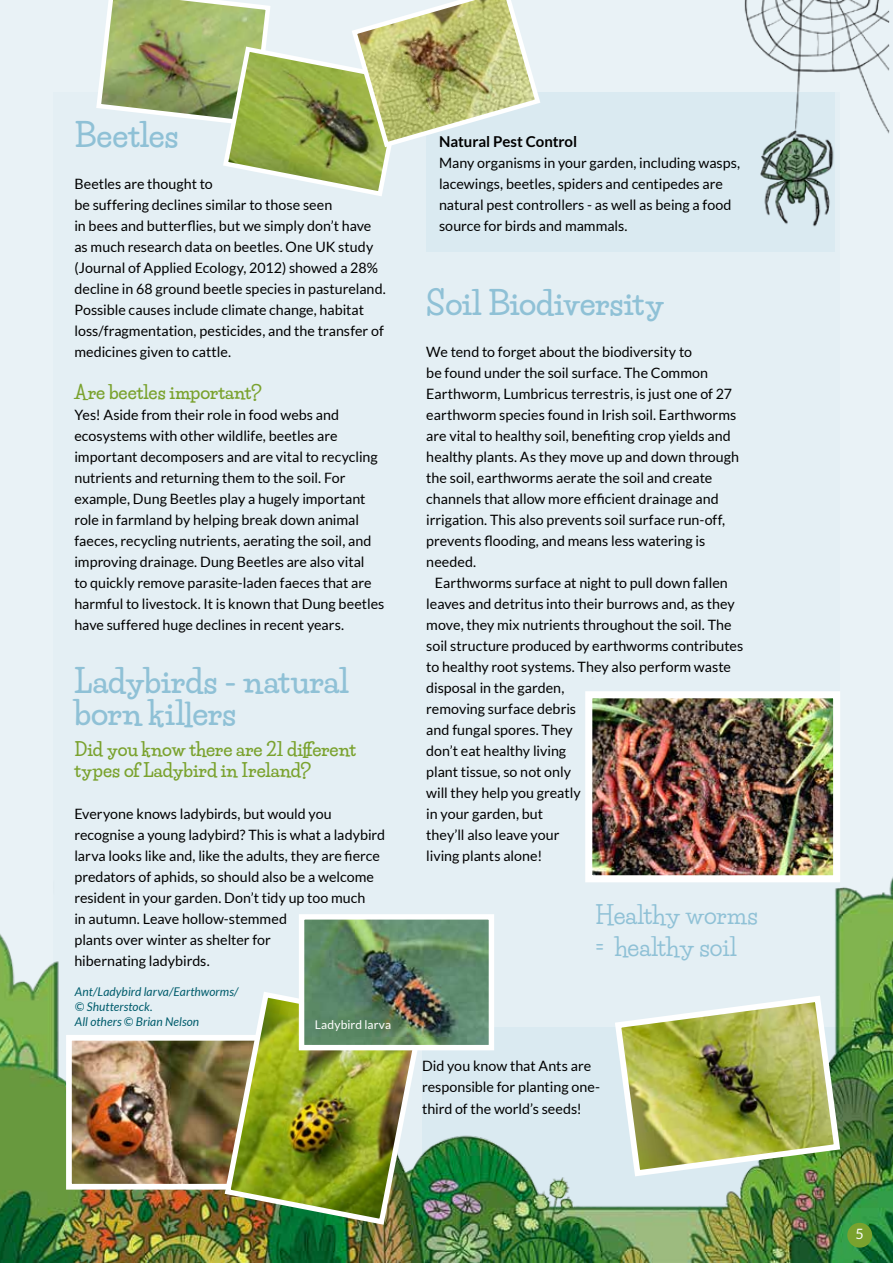
<style>
.page{position:relative;width:893px;height:1263px;background:#fff}
.page>*{position:absolute;margin:0;border:0;box-sizing:border-box;transform-origin:0 0}
.t1{font:800 31.5px/31.5px "Life Savers";color:#8fc1d6}
.t2{font:700 24px/31.5px "Life Savers";color:#8fc1d6}
.t3{font:800 18px/21px "Life Savers";color:#7aa22e}
.t4{font:700 15px "Lato";letter-spacing:-.005em;color:#000}
.t5{font:14.25px/21px "Lato";color:#000}
.t6{font:14.25px "Lato";color:#fff}
.t7{font:italic 12px/15px "Lato";letter-spacing:.005em;color:#005c6c}
.t8{font:12px "Lato";letter-spacing:.01em;color:#fff}
</style>
<div class="page">
<img style="left:0;top:0;width:893px;height:1263px">
<img style="left:426px;top:1027px;width:467px;height:181px">
<div style="left:426px;top:92px;width:408px;height:160px;background:#daeaf1"></div>
<img style="left:73px;top:1042px;width:149px;height:140px">
<div style="left:66px;top:1035px;width:206px;height:154px;border:6px solid #fff"></div>
<img style="left:612px;top:992px;width:231px;height:187px">
<img style="left:593px;top:699px;width:239px;height:175px">
<div style="left:585px;top:691px;width:255px;height:191px;border:7px solid #fff"></div>
<img style="left:222px;top:989px;width:204px;height:239px">
<img style="left:94px;top:0;width:449px;height:199px">
<img style="left:305px;top:920px;width:183px;height:124px">
<div style="left:299px;top:914px;width:195px;height:136px;border:5px solid #fff"></div>
<img style="left:728px;top:0;width:161px;height:245px">
<div style="left:847px;top:1223px;width:25px;height:25px;background:#7aa22e;border-radius:50%"></div>
<h1 class="t1" style="left:74px;top:120px;width:106px">Beetles</h1>
<p class="t5" style="left:74px;top:173px;width:313px">Beetles are thought to<br>be suffering declines similar to those seen<br>in bees and butterflies, but we simply don’t have as much research data on beetles. One UK study (Journal of Applied Ecology, 2012) showed a 28% decline in 68 ground beetle species in pastureland.<br>Possible causes include climate change, habitat loss/fragmentation, pesticides, and the transfer of medicines given to cattle.</p>
<p class="t3" style="left:74px;top:382px;width:189px">Are beetles important?</p>
<p class="t5" style="left:74px;top:404px;width:311px">Yes! Aside from their role in food webs and ecosystems with other wildlife, beetles are important decomposers and are vital to recycling nutrients and returning them to the soil. For example, Dung Beetles play a hugely important role in farmland by helping break down animal faeces, recycling nutrients, aerating the soil, and improving drainage. Dung Beetles are also vital<br>to quickly remove parasite-laden faeces that are harmful to livestock. It is known that Dung beetles have suffered huge declines in recent years.</p>
<h1 class="t1" style="left:74px;top:666px;width:276px">Ladybirds - natural born killers</h1>
<p class="t3" style="left:74px;top:739px;width:283px">Did you know there are 21 different types of Ladybird in Ireland?</p>
<p class="t5" style="left:74px;top:803px;width:312px">Everyone knows ladybirds, but would you recognise a young ladybird? This is what a ladybird larva looks like and, like the adults, they are fierce predators of aphids, so should also be a welcome resident in your garden. Don’t tidy up too much<br>in autumn. Leave hollow-stemmed<br>plants over winter as shelter for<br>hibernating ladybirds.</p>
<p class="t7" style="left:75px;top:985px;width:165px">Ant/Ladybird larva/Earthworms/ © Shutterstock.<br>All others © Brian Nelson</p>
<p class="t8" style="left:315px;top:1018px;width:78px">Ladybird larva</p>
<p class="t4" style="left:439px;top:133px;width:140px">Natural Pest Control</p>
<p class="t5" style="left:439px;top:152px;width:303px">Many organisms in your garden, including wasps, lacewings, beetles, spiders and centipedes are natural pest controllers - as well as being a food source for birds and mammals.</p>
<h1 class="t1" style="left:426px;top:288px;width:239px">Soil Biodiversity</h1>
<p class="t5" style="left:426px;top:341px;width:267px">We tend to forget about the biodiversity to</p>
<p class="t5" style="left:426px;top:362px;width:283px">be found under the soil surface. The Common</p>
<p class="t5" style="left:426px;top:383px;width:307px">Earthworm, Lumbricus terrestris, is just one of 27</p>
<p class="t5" style="left:426px;top:404px;width:311px">earthworm species found in Irish soil. Earthworms</p>
<p class="t5" style="left:426px;top:426px;width:306px">are vital to healthy soil, benefiting crop yields and</p>
<p class="t5" style="left:426px;top:447px;width:314px">healthy plants. As they move up and down through</p>
<p class="t5" style="left:426px;top:468px;width:288px">the soil, earthworms aerate the soil and create</p>
<p class="t5" style="left:426px;top:489px;width:294px">channels that allow more efficient drainage and</p>
<p class="t5" style="left:426px;top:510px;width:300px">irrigation. This also prevents soil surface run-off,</p>
<p class="t5" style="left:426px;top:531px;width:280px">prevents flooding, and means less watering is</p>
<p class="t5" style="left:426px;top:552px;width:51px">needed.</p>
<p class="t5" style="left:435px;top:573px;width:294px">Earthworms surface at night to pull down fallen</p>
<p class="t5" style="left:426px;top:594px;width:310px">leaves and detritus into their burrows and, as they</p>
<p class="t5" style="left:426px;top:615px;width:307px">move, they mix nutrients throughout the soil. The</p>
<p class="t5" style="left:426px;top:636px;width:319px">soil structure produced by earthworms contributes</p>
<p class="t5" style="left:426px;top:657px;width:306px">to healthy root systems. They also perform waste</p>
<p class="t5" style="left:426px;top:678px;width:140px">disposal in the garden,</p>
<p class="t5" style="left:426px;top:699px;width:151px">removing surface debris</p>
<p class="t5" style="left:426px;top:720px;width:148px">and fungal spores. They</p>
<p class="t5" style="left:426px;top:741px;width:141px">don’t eat healthy living</p>
<p class="t5" style="left:426px;top:762px;width:146px">plant tissue, so not only</p>
<p class="t5" style="left:426px;top:783px;width:156px">will they help you greatly</p>
<p class="t5" style="left:426px;top:804px;width:118px">in your garden, but</p>
<p class="t5" style="left:426px;top:825px;width:135px">they’ll also leave your</p>
<p class="t5" style="left:426px;top:846px;width:118px">living plants alone!</p>
<h2 class="t2" style="left:595px;top:900px;width:164px">Healthy worms = healthy soil</h2>
<p class="t5" style="left:422px;top:1056px;width:179px">Did you know that Ants are responsible for planting one&shy;third of the world’s seeds!</p>
<p class="t6" style="left:855px;top:1226px;width:10px">5</p>
</div>
